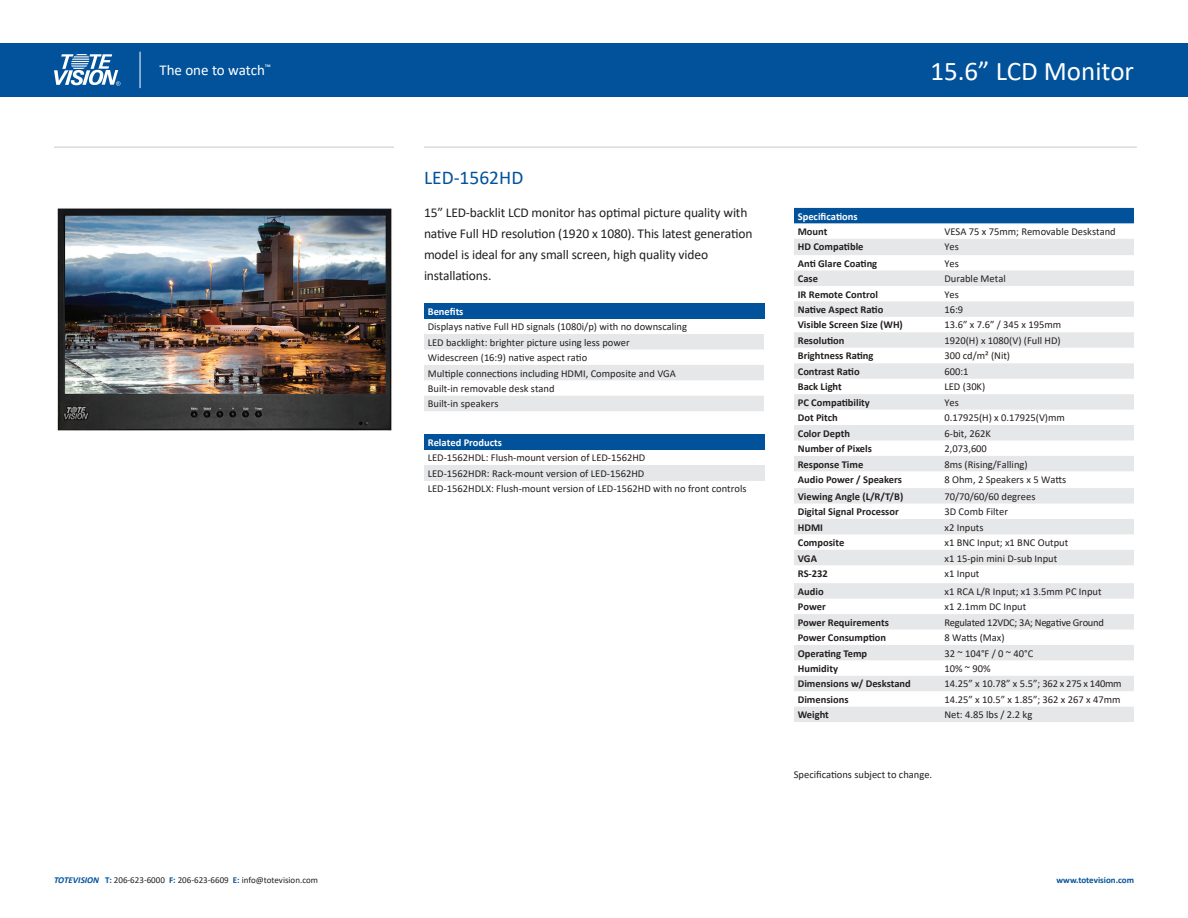
<style>
.page{position:relative;width:1188px;height:918px;background:#fff}
.page>*{position:absolute;margin:0;border:0;box-sizing:border-box;transform-origin:0 0}
.t1{font:27px "Calibri";color:#fff}
.t2{font:19.5px "Calibri";color:#01529a}
.t3{font:15px "Calibri";color:#fff}
.t4{font:13.5px/21px "Calibri";letter-spacing:-.01em;color:#231f20}
.t5{font:10.5px/15.5px "Calibri";color:#231f20}
.t6{font:700 10.5px "Calibri";color:#231f20}
.t7{font:10.5px "Calibri";letter-spacing:-.025em;color:#231f20}
.t8{font:700 10.5px "Calibri";color:#fff}
.t9{font:9px "Calibri";color:#231f20}
.t10{font:700 9px "Calibri";color:#01529a}
.s1{font-weight:700;font-style:italic;color:#01529a}
.s2{font-weight:700;color:#01529a}
</style>
<div class="page">
<div style="left:0;top:43px;width:1188px;height:54px;background:#01529a"></div>
<svg style="left:54px;top:54px;width:66px;height:32px"></svg>
<hr style="left:140px;top:52px;width:1px;height:36px;background:#fff">
<div style="left:794px;top:208px;width:340px;height:15px;background:#01529a"></div>
<svg style="left:794px;top:239px;width:340px;height:483px;fill:#ededef"></svg>
<div style="left:424px;top:303px;width:340px;height:16px;background:#01529a"></div>
<svg style="left:424px;top:334px;width:340px;height:77px"></svg>
<hr style="left:54px;top:146px;width:340px;height:2px;background:#dadbdd">
<hr style="left:424px;top:146px;width:713px;height:2px;background:#dadbdd">
<div style="left:424px;top:434px;width:340px;height:16px;background:#01529a"></div>
<div style="left:424px;top:465px;width:340px;height:15px;background:#e6e7e9"></div>
<img style="left:57px;top:208px;width:335px;height:223px">
<h3 class="t3" style="left:159px;top:59px;width:113px">The one to watch<sup>™</sup></h3>
<h1 class="t1" style="left:930px;top:52px;width:205px">15.6” LCD Monitor</h1>
<h2 class="t2" style="left:424px;top:164px;width:101px">LED-1562HD</h2>
<p class="t4" style="left:424px;top:202px;width:330px">15” LED-backlit LCD monitor has optimal picture quality with native Full HD resolution (1920 x 1080). This latest generation model is ideal for any small screen, high quality video installations.</p>
<p class="t8" style="left:428px;top:304px;width:37px">Benefits</p>
<p class="t5" style="left:428px;top:319px;width:261px">Displays native Full HD signals (1080i/p) with no downscaling LED backlight: brighter picture using less power<br>Widescreen (16:9) native aspect ratio<br>Multiple connections including HDMI, Composite and VGA Built-in removable desk stand<br>Built-in speakers</p>
<p class="t8" style="left:428px;top:435px;width:76px">Related Products</p>
<p class="t5" style="left:428px;top:450px;width:320px">LED-1562HDL: Flush-mount version of LED-1562HD<br>LED-1562HDR: Rack-mount version of LED-1562HD<br>LED-1562HDLX: Flush-mount version of LED-1562HD with no front controls</p>
<p class="t8" style="left:798px;top:209px;width:61px">Specifications</p>
<p class="t6" style="left:798px;top:224px;width:31px">Mount</p>
<p class="t5" style="left:944px;top:224px;width:173px">VESA 75 x 75mm; Removable Deskstand</p>
<p class="t6" style="left:798px;top:240px;width:67px">HD Compatible</p>
<p class="t5" style="left:944px;top:239px;width:16px">Yes</p>
<p class="t6" style="left:798px;top:256px;width:81px">Anti Glare Coating</p>
<p class="t5" style="left:944px;top:255px;width:16px">Yes</p>
<p class="t6" style="left:798px;top:271px;width:22px">Case</p>
<p class="t5" style="left:944px;top:271px;width:63px">Durable Metal</p>
<p class="t6" style="left:798px;top:287px;width:82px">IR Remote Control</p>
<p class="t5" style="left:944px;top:286px;width:16px">Yes</p>
<p class="t6" style="left:798px;top:302px;width:87px">Native Aspect Ratio</p>
<p class="t5" style="left:944px;top:302px;width:20px">16:9</p>
<p class="t6" style="left:798px;top:318px;width:107px">Visible Screen Size (WH)</p>
<p class="t5" style="left:944px;top:317px;width:118px">13.6” x 7.6” / 345 x 195mm</p>
<p class="t6" style="left:798px;top:333px;width:48px">Resolution</p>
<p class="t5" style="left:944px;top:332px;width:118px">1920(H) x 1080(V) (Full HD)</p>
<p class="t6" style="left:798px;top:348px;width:77px">Brightness Rating</p>
<p class="t5" style="left:944px;top:348px;width:67px">300 cd/m² (Nit)</p>
<p class="t6" style="left:798px;top:364px;width:63px">Contrast Ratio</p>
<p class="t5" style="left:944px;top:363px;width:26px">600:1</p>
<p class="t6" style="left:798px;top:379px;width:46px">Back Light</p>
<p class="t5" style="left:944px;top:379px;width:42px">LED (30K)</p>
<p class="t6" style="left:798px;top:395px;width:74px">PC Compatibility</p>
<p class="t5" style="left:944px;top:394px;width:16px">Yes</p>
<p class="t6" style="left:798px;top:410px;width:41px">Dot Pitch</p>
<p class="t5" style="left:944px;top:410px;width:122px">0.17925(H) x 0.17925(V)mm</p>
<p class="t6" style="left:798px;top:426px;width:54px">Color Depth</p>
<p class="t5" style="left:944px;top:425px;width:48px">6-bit, 262K</p>
<p class="t6" style="left:798px;top:441px;width:76px">Number of Pixels</p>
<p class="t5" style="left:944px;top:441px;width:44px">2,073,600</p>
<p class="t6" style="left:798px;top:457px;width:67px">Response Time</p>
<p class="t5" style="left:944px;top:456px;width:85px">8ms (Rising/Falling)</p>
<p class="t6" style="left:798px;top:472px;width:106px">Audio Power / Speakers</p>
<p class="t5" style="left:944px;top:472px;width:123px">8 Ohm, 2 Speakers x 5 Watts</p>
<p class="t6" style="left:798px;top:489px;width:107px">Viewing Angle (L/R/T/B)</p>
<p class="t5" style="left:944px;top:488px;width:93px">70/70/60/60 degrees</p>
<p class="t6" style="left:798px;top:504px;width:102px">Digital Signal Processor</p>
<p class="t5" style="left:944px;top:504px;width:65px">3D Comb Filter</p>
<p class="t6" style="left:798px;top:520px;width:27px">HDMI</p>
<p class="t5" style="left:944px;top:519px;width:41px">x2 Inputs</p>
<p class="t6" style="left:798px;top:535px;width:48px">Composite</p>
<p class="t5" style="left:944px;top:535px;width:125px">x1 BNC Input; x1 BNC Output</p>
<p class="t6" style="left:798px;top:551px;width:21px">VGA</p>
<p class="t5" style="left:944px;top:550px;width:114px">x1 15-pin mini D-sub Input</p>
<p class="t6" style="left:798px;top:566px;width:32px">RS-232</p>
<p class="t5" style="left:944px;top:565px;width:36px">x1 Input</p>
<p class="t6" style="left:798px;top:584px;width:27px">Audio</p>
<p class="t5" style="left:944px;top:583px;width:159px">x1 RCA L/R Input; x1 3.5mm PC Input</p>
<p class="t6" style="left:798px;top:599px;width:30px">Power</p>
<p class="t5" style="left:944px;top:599px;width:83px">x1 2.1mm DC Input</p>
<p class="t6" style="left:798px;top:615px;width:93px">Power Requirements</p>
<p class="t7" style="left:944px;top:615px;width:161px">Regulated 12VDC; 3A; Negative Ground</p>
<p class="t6" style="left:798px;top:630px;width:90px">Power Consumption</p>
<p class="t5" style="left:944px;top:630px;width:62px">8 Watts (Max)</p>
<p class="t6" style="left:798px;top:646px;width:71px">Operating Temp</p>
<p class="t5" style="left:944px;top:645px;width:90px">32 ~ 104°F / 0 ~ 40°C</p>
<p class="t6" style="left:798px;top:661px;width:42px">Humidity</p>
<p class="t5" style="left:944px;top:661px;width:48px">10% ~ 90%</p>
<p class="t6" style="left:798px;top:677px;width:115px">Dimensions w/ Deskstand</p>
<p class="t7" style="left:944px;top:677px;width:179px">14.25” x 10.78” x 5.5”; 362 x 275 x 140mm</p>
<p class="t6" style="left:798px;top:692px;width:52px">Dimensions</p>
<p class="t5" style="left:944px;top:691px;width:178px">14.25” x 10.5” x 1.85”; 362 x 267 x 47mm</p>
<p class="t6" style="left:798px;top:707px;width:33px">Weight</p>
<p class="t5" style="left:944px;top:707px;width:89px">Net: 4.85 lbs / 2.2 kg</p>
<p class="t5" style="left:794px;top:767px;width:140px">Specifications subject to change.</p>
<p class="t9" style="left:54px;top:874px;width:266px"><span class="s1">TOTEVISION</span> <span class="s2">T:</span> 206-623-6000 <span class="s2">F:</span> 206-623-6609 <span class="s2">E:</span> info@totevision.com</p>
<p class="t10" style="left:1057px;top:874px;width:79px">www.totevision.com</p>
</div>
